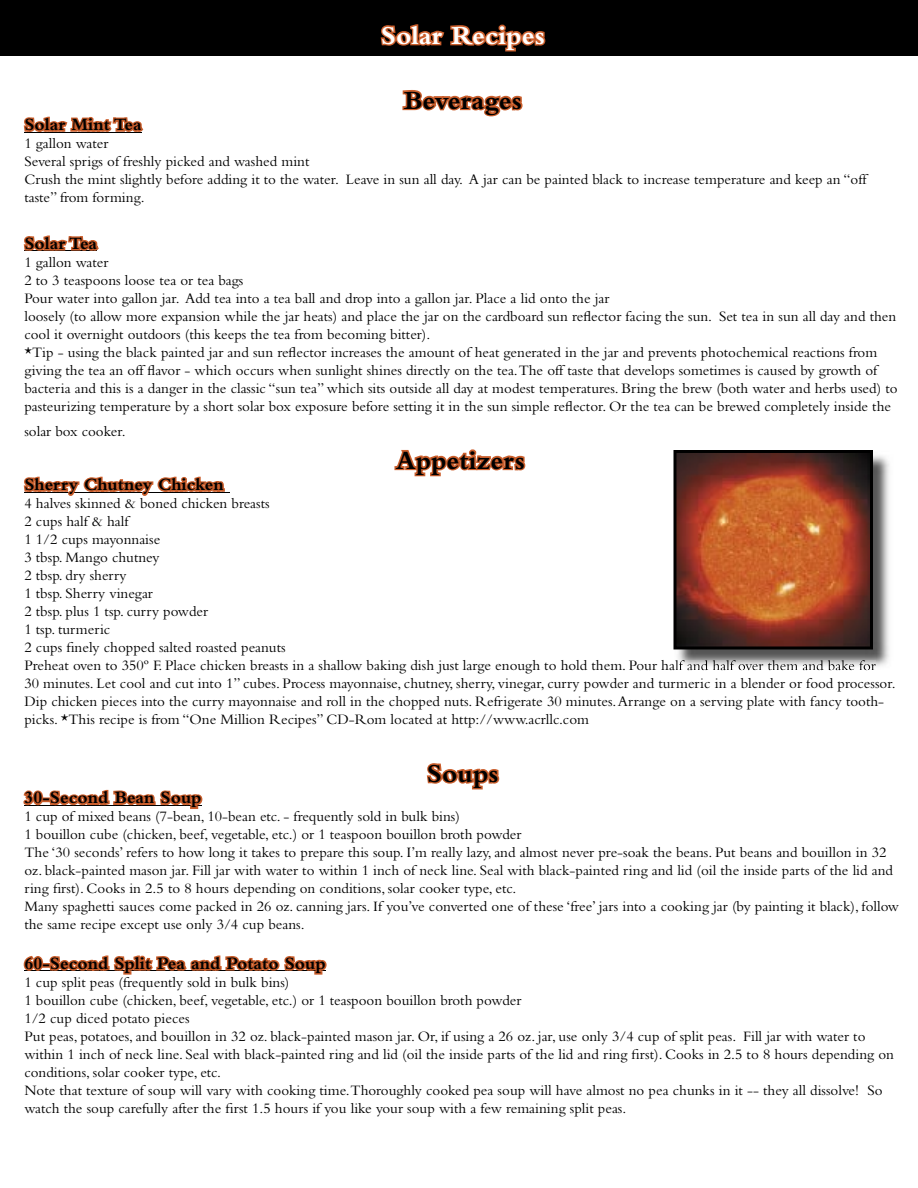
<style>
.page{position:relative;width:918px;height:1188px;background:#fff}
.page>*{position:absolute;margin:0;border:0;box-sizing:border-box;transform-origin:0 0}
.t1{font:700 27px "Bembo";color:#000}
.t2{font:700 27px "Bembo";color:#fff}
.t3{font:700 18px "Bembo";color:#000}
.t4{font:15px/18px "Bembo";color:#000}
</style>
<div class="page">
<div style="left:0;top:0;width:918px;height:55px;background:#000"></div>
<hr style="left:24px;top:492px;width:206px;height:1px;background:#000">
<svg style="left:380px;top:24px;width:166px;height:28px"></svg>
<svg style="left:402px;top:90px;width:121px;height:27px"></svg>
<svg style="left:22px;top:55px;width:123px;height:78px"></svg>
<svg style="left:23px;top:235px;width:76px;height:16px"></svg>
<svg style="left:394px;top:449px;width:132px;height:28px"></svg>
<svg style="left:23px;top:476px;width:202px;height:20px"></svg>
<svg style="left:426px;top:763px;width:74px;height:27px"></svg>
<svg style="left:23px;top:789px;width:180px;height:20px"></svg>
<svg style="left:23px;top:955px;width:304px;height:20px"></svg>
<img style="left:678px;top:455px;width:211px;height:212px">
<img style="left:674px;top:660px;width:202px;height:10px">
<svg style="left:673px;top:450px;width:200px;height:200px;background:#94472a"></svg>
<h1 class="t2" style="left:381px;top:20px;width:165px">Solar Recipes</h1>
<h1 class="t1" style="left:404px;top:85px;width:120px">Beverages</h1>
<p class="t3" style="left:24px;top:115px;width:119px">Solar Mint Tea</p>
<p class="t4" style="left:24px;top:134px;width:844px">1 gallon water<br>Several sprigs of freshly picked and washed mint<br>Crush the mint slightly before adding it to the water. Leave in sun all day. A jar can be painted black to increase temperature and keep an “off taste” from forming.</p>
<p class="t3" style="left:24px;top:233px;width:74px">Solar Tea</p>
<p class="t4" style="left:24px;top:253px;width:875px">1 gallon water<br>2 to 3 teaspoons loose tea or tea bags<br>Pour water into gallon jar. Add tea into a tea ball and drop into a gallon jar. Place a lid onto the jar<br>loosely (to allow more expansion while the jar heats) and place the jar on the cardboard sun reflector facing the sun. Set tea in sun all day and then cool it overnight outdoors (this keeps the tea from becoming bitter).<br>*Tip - using the black painted jar and sun reflector increases the amount of heat generated in the jar and prevents photochemical reactions from giving the tea an off flavor - which occurs when sunlight shines directly on the tea.The off taste that develops sometimes is caused by growth of bacteria and this is a danger in the classic “sun tea” which sits outside all day at modest temperatures. Bring the brew (both water and herbs used) to pasteurizing temperature by a short solar box exposure before setting it in the sun simple reflector. Or the tea can be brewed completely inside the</p>
<p class="t4" style="left:24px;top:422px;width:103px">solar box cooker.</p>
<h1 class="t1" style="left:396px;top:445px;width:131px">Appetizers</h1>
<p class="t3" style="left:24px;top:475px;width:201px">Sherry Chutney Chicken</p>
<p class="t4" style="left:24px;top:494px;width:873px">4 halves skinned &amp; boned chicken breasts<br>2 cups half &amp; half<br>1 1/2 cups mayonnaise<br>3 tbsp. Mango chutney<br>2 tbsp. dry sherry<br>1 tbsp. Sherry vinegar<br>2 tbsp. plus 1 tsp. curry powder<br>1 tsp. turmeric<br>2 cups finely chopped salted roasted peanuts<br>Preheat oven to 350º F. Place chicken breasts in a shallow baking dish just large enough to hold them. Pour half and half over them and bake for<br>30 minutes. Let cool and cut into 1” cubes. Process mayonnaise, chutney, sherry, vinegar, curry powder and turmeric in a blender or food processor.<br>Dip chicken pieces into the curry mayonnaise and roll in the chopped nuts. Refrigerate 30 minutes. Arrange on a serving plate with fancy tooth&shy;picks. *This recipe is from “One Million Recipes” CD-Rom located at http://www.acrllc.com</p>
<h1 class="t1" style="left:427px;top:758px;width:73px">Soups</h1>
<p class="t3" style="left:24px;top:788px;width:179px">30-Second Bean Soup</p>
<p class="t4" style="left:24px;top:807px;width:876px">1 cup of mixed beans (7-bean, 10-bean etc. - frequently sold in bulk bins)<br>1 bouillon cube (chicken, beef, vegetable, etc.) or 1 teaspoon bouillon broth powder<br>The ‘30 seconds’ refers to how long it takes to prepare this soup. I’m really lazy, and almost never pre-soak the beans. Put beans and bouillon in 32 oz. black-painted mason jar. Fill jar with water to within 1 inch of neck line. Seal with black-painted ring and lid (oil the inside parts of the lid and ring first). Cooks in 2.5 to 8 hours depending on conditions, solar cooker type, etc.<br>Many spaghetti sauces come packed in 26 oz. canning jars. If you’ve converted one of these ‘free’ jars into a cooking jar (by painting it black), follow the same recipe except use only 3/4 cup beans.</p>
<p class="t3" style="left:24px;top:953px;width:303px">60-Second Split Pea and Potato Soup</p>
<p class="t4" style="left:24px;top:973px;width:871px">1 cup split peas (frequently sold in bulk bins)<br>1 bouillon cube (chicken, beef, vegetable, etc.) or 1 teaspoon bouillon broth powder<br>1/2 cup diced potato pieces<br>Put peas, potatoes, and bouillon in 32 oz. black-painted mason jar. Or, if using a 26 oz. jar, use only 3/4 cup of split peas. Fill jar with water to within 1 inch of neck line. Seal with black-painted ring and lid (oil the inside parts of the lid and ring first). Cooks in 2.5 to 8 hours depending on conditions, solar cooker type, etc.<br>Note that texture of soup will vary with cooking time.Thoroughly cooked pea soup will have almost no pea chunks in it -- they all dissolve! So watch the soup carefully after the first 1.5 hours if you like your soup with a few remaining split peas.</p>
</div>
